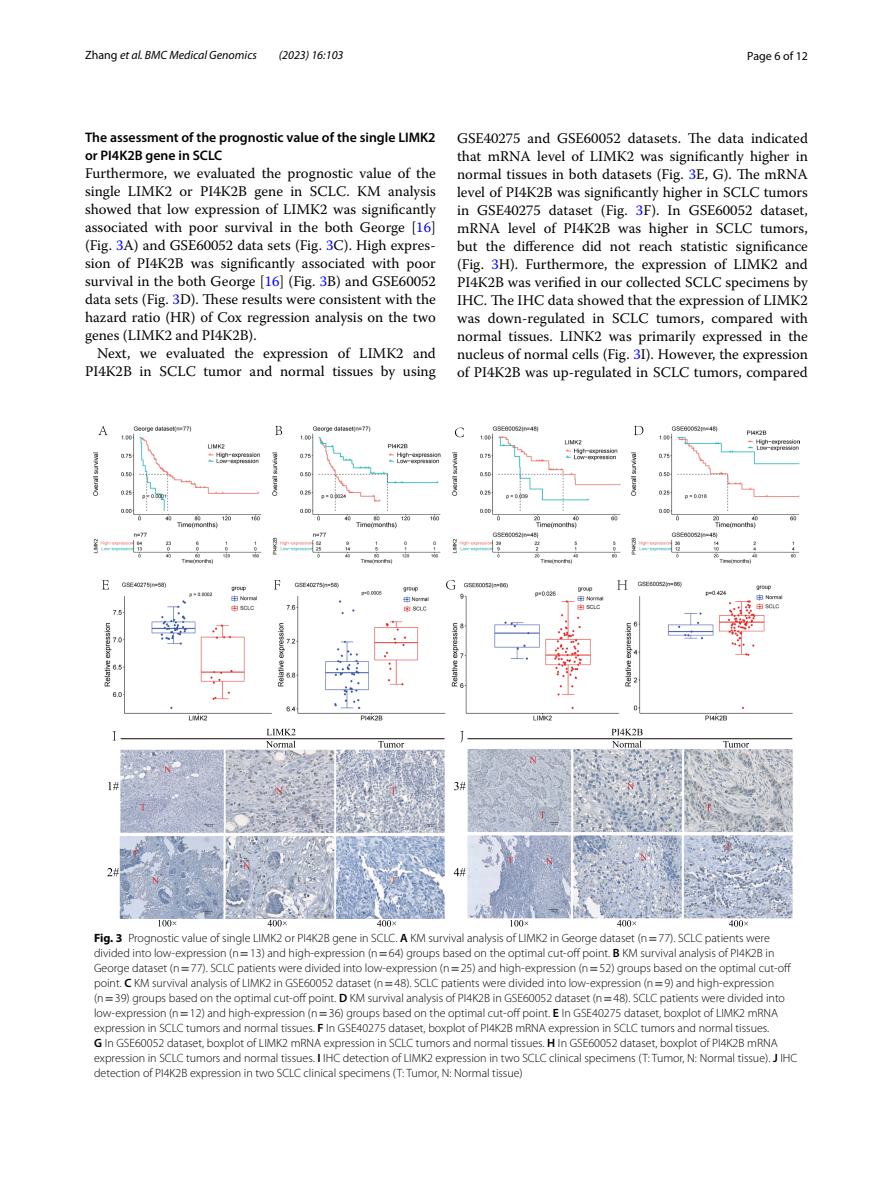
<style>
.page{position:relative;width:893px;height:1187px;background:#fff}
.page>*{position:absolute;margin:0;border:0;box-sizing:border-box;transform-origin:0 0}
.t1{font:14.7px/18px "Warnock Pro";color:#000;text-align:justify}
.t2{font:600 13.8px/18px "Myriad Pro";color:#000}
.t3{font:300 12px/15px "Myriad Pro";color:#000}
.t4{font:italic 12px "Myriad Pro";color:#000}
.t5{font:12px "Myriad Pro";color:#000}
.s1{font-style:normal}
.s2{color:#00f}
.s3{font-weight:700}
.s4{font-weight:600}
.s5{font-family:"STIX";font-weight:400}
</style>
<div class="page">
<img style="left:93px;top:426px;width:706px;height:492px">
<svg style="left:98px;top:426px;width:10px;height:9px"></svg>
<svg style="left:275px;top:426px;width:7px;height:9px"></svg>
<svg style="left:455px;top:427px;width:9px;height:10px"></svg>
<svg style="left:634px;top:426px;width:9px;height:9px"></svg>
<svg style="left:102px;top:580px;width:7px;height:9px"></svg>
<svg style="left:274px;top:580px;width:6px;height:9px"></svg>
<svg style="left:446px;top:580px;width:10px;height:9px"></svg>
<svg style="left:617px;top:580px;width:11px;height:9px"></svg>
<svg style="left:113px;top:731px;width:3px;height:9px"></svg>
<svg style="left:460px;top:731px;width:4px;height:11px"></svg>
<svg style="left:108px;top:781px;width:11px;height:9px"></svg>
<svg style="left:107px;top:867px;width:12px;height:9px"></svg>
<svg style="left:454px;top:781px;width:11px;height:9px"></svg>
<svg style="left:454px;top:867px;width:11px;height:9px"></svg>
<svg style="left:378px;top:741px;width:26px;height:6px"></svg>
<svg style="left:164px;top:766px;width:7px;height:6px"></svg>
<svg style="left:140px;top:804px;width:6px;height:6px"></svg>
<svg style="left:152px;top:877px;width:7px;height:6px"></svg>
<svg style="left:132px;top:850px;width:6px;height:6px"></svg>
<svg style="left:546px;top:858px;width:7px;height:6px"></svg>
<svg style="left:507px;top:856px;width:6px;height:7px"></svg>
<svg style="left:540px;top:811px;width:5px;height:7px"></svg>
<svg style="left:529px;top:756px;width:7px;height:7px"></svg>
<svg style="left:723px;top:741px;width:26px;height:6px"></svg>
<hr style="left:121px;top:738px;width:323px;height:1px;background:#211d1e">
<hr style="left:468px;top:738px;width:324px;height:1px;background:#211d1e">
<svg style="left:266px;top:728px;width:30px;height:19px"></svg>
<svg style="left:611px;top:728px;width:32px;height:19px"></svg>
<svg style="left:158px;top:919px;width:18px;height:7px"></svg>
<svg style="left:268px;top:919px;width:19px;height:7px"></svg>
<svg style="left:377px;top:920px;width:19px;height:6px"></svg>
<svg style="left:510px;top:920px;width:18px;height:6px"></svg>
<svg style="left:617px;top:920px;width:19px;height:6px"></svg>
<svg style="left:729px;top:920px;width:19px;height:6px"></svg>
<svg style="left:276px;top:787px;width:7px;height:7px"></svg>
<svg style="left:243px;top:862px;width:7px;height:6px"></svg>
<svg style="left:627px;top:782px;width:7px;height:7px"></svg>
<svg style="left:640px;top:853px;width:7px;height:7px"></svg>
<svg style="left:391px;top:787px;width:5px;height:7px"></svg>
<svg style="left:391px;top:877px;width:5px;height:6px"></svg>
<svg style="left:706px;top:804px;width:5px;height:7px"></svg>
<svg style="left:725px;top:843px;width:6px;height:6px"></svg>
<p class="t4" style="left:85px;top:48px;width:173px"><span class="s1">Zhang</span> et al. BMC Medical Genomics</p>
<p class="t4" style="left:279px;top:48px;width:66px">(2023) 16:103</p>
<p class="t5" style="left:747px;top:48px;width:62px">Page 6 of 12</p>
<p class="t2" style="left:85px;top:128px;width:352px">The assessment of the prognostic value of the single LIMK2 or PI4K2B gene in SCLC</p>
<p class="t1" style="left:85px;top:164px;width:352px">Furthermore, we evaluated the prognostic value of the single LIMK2 or PI4K2B gene in SCLC. KM analysis showed that low expression of LIMK2 was significantly associated with poor survival in the both George [<span class="s2">16</span>] (Fig. <span class="s2">3</span>A) and GSE60052 data sets (Fig. <span class="s2">3</span>C). High expres&shy;sion of PI4K2B was significantly associated with poor survival in the both George [<span class="s2">16</span>] (Fig. <span class="s2">3</span>B) and GSE60052 data sets (Fig. <span class="s2">3</span>D). These results were consistent with the hazard ratio (HR) of Cox regression analysis on the two genes (LIMK2 and PI4K2B).</p>
<p class="t1" style="left:85px;top:344px;width:352px;text-align:right">Next, we evaluated the expression of LIMK2 and<br>PI4K2B in SCLC tumor and normal tissues by using</p>
<p class="t1" style="left:457px;top:128px;width:352px">GSE40275 and GSE60052 datasets. The data indicated that mRNA level of LIMK2 was significantly higher in normal tissues in both datasets (Fig. <span class="s2">3</span>E, G). The mRNA level of PI4K2B was significantly higher in SCLC tumors in GSE40275 dataset (Fig. <span class="s2">3</span>F). In GSE60052 dataset, mRNA level of PI4K2B was higher in SCLC tumors, but the difference did not reach statistic significance (Fig. <span class="s2">3</span>H). Furthermore, the expression of LIMK2 and PI4K2B was verified in our collected SCLC specimens by IHC. The IHC data showed that the expression of LIMK2 was down-regulated in SCLC tumors, compared with normal tissues. LINK2 was primarily expressed in the nucleus of normal cells (Fig. <span class="s2">3</span>I). However, the expression of PI4K2B was up-regulated in SCLC tumors, compared</p>
<p class="t3" style="left:94px;top:930px;width:705px"><span class="s3">Fig. 3</span> Prognostic value of single LIMK2 or PI4K2B gene in SCLC. <span class="s4">A</span> KM survival analysis of LIMK2 in George dataset (n<span class="s5">=</span>77). SCLC patients were divided into low-expression (n<span class="s5">=</span>13) and high-expression (n<span class="s5">=</span>64) groups based on the optimal cut-off point. <span class="s4">B</span> KM survival analysis of PI4K2B in George dataset (n<span class="s5">=</span>77). SCLC patients were divided into low-expression (n<span class="s5">=</span>25) and high-expression (n<span class="s5">=</span>52) groups based on the optimal cut-off point. <span class="s4">C</span> KM survival analysis of LIMK2 in GSE60052 dataset (n<span class="s5">=</span>48). SCLC patients were divided into low-expression (n<span class="s5">=</span>9) and high-expression (n<span class="s5">=</span>39) groups based on the optimal cut-off point. <span class="s4">D</span> KM survival analysis of PI4K2B in GSE60052 dataset (n<span class="s5">=</span>48). SCLC patients were divided into low-expression (n<span class="s5">=</span>12) and high-expression (n<span class="s5">=</span>36) groups based on the optimal cut-off point. <span class="s4">E</span> In GSE40275 dataset, boxplot of LIMK2 mRNA expression in SCLC tumors and normal tissues. <span class="s4">F</span> In GSE40275 dataset, boxplot of PI4K2B mRNA expression in SCLC tumors and normal tissues.<br><span class="s4">G</span> In GSE60052 dataset, boxplot of LIMK2 mRNA expression in SCLC tumors and normal tissues. <span class="s4">H</span> In GSE60052 dataset, boxplot of PI4K2B mRNA expression in SCLC tumors and normal tissues. <span class="s4">I</span> IHC detection of LIMK2 expression in two SCLC clinical specimens (T: Tumor, N: Normal tissue). <span class="s4">J</span> IHC detection of PI4K2B expression in two SCLC clinical specimens (T: Tumor, N: Normal tissue)</p>
</div>
